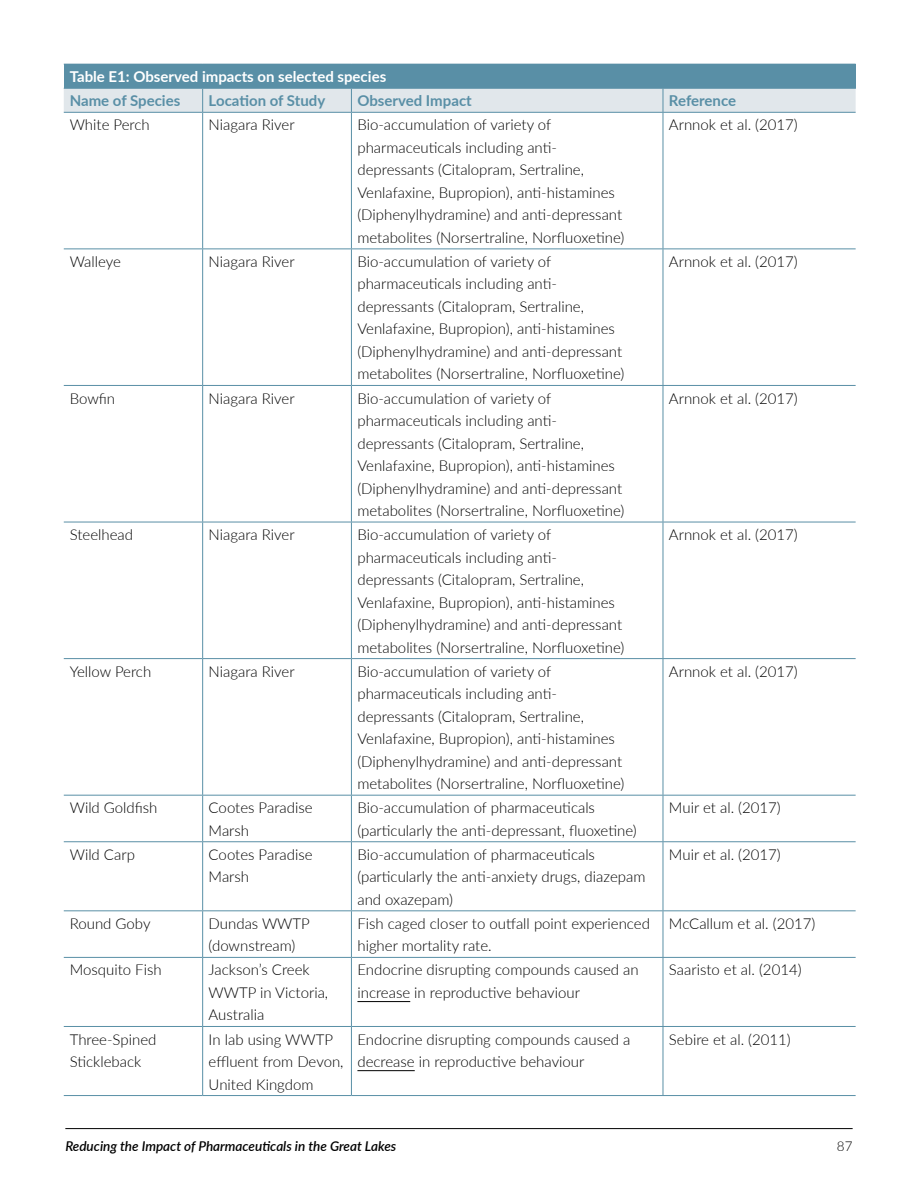
<style>
.page{position:relative;width:918px;height:1188px;background:#fff}
.page>*{position:absolute;margin:0;border:0;box-sizing:border-box;transform-origin:0 0}
.t1{font:300 15px/22.5px "Lato";color:#000}
.t2{font:700 15px "Lato";color:#598fa6}
.t3{font:700 15px "Lato";color:#fff}
.t4{font:italic 600 13.5px "Lato";color:#000}
.t5{font:300 13.5px "Lato";color:#000}
</style>
<div class="page">
<div style="left:64px;top:64px;width:792px;height:24px;background:#598fa6"></div>
<hr style="left:202px;top:113px;width:1px;height:136px;background:#598fa6">
<hr style="left:351px;top:113px;width:1px;height:136px;background:#598fa6">
<hr style="left:663px;top:113px;width:1px;height:136px;background:#598fa6">
<hr style="left:64px;top:249px;width:139px;height:1px;background:#598fa6">
<hr style="left:203px;top:249px;width:148px;height:1px;background:#598fa6">
<hr style="left:202px;top:249px;width:1px;height:136px;background:#598fa6">
<hr style="left:351px;top:249px;width:312px;height:1px;background:#598fa6">
<hr style="left:351px;top:249px;width:1px;height:136px;background:#598fa6">
<hr style="left:663px;top:249px;width:193px;height:1px;background:#598fa6">
<hr style="left:663px;top:249px;width:1px;height:136px;background:#598fa6">
<hr style="left:64px;top:385px;width:139px;height:1px;background:#598fa6">
<hr style="left:203px;top:385px;width:148px;height:1px;background:#598fa6">
<hr style="left:202px;top:386px;width:1px;height:136px;background:#598fa6">
<hr style="left:351px;top:385px;width:312px;height:1px;background:#598fa6">
<hr style="left:351px;top:386px;width:1px;height:136px;background:#598fa6">
<hr style="left:663px;top:385px;width:193px;height:1px;background:#598fa6">
<hr style="left:663px;top:386px;width:1px;height:136px;background:#598fa6">
<hr style="left:64px;top:522px;width:139px;height:1px;background:#598fa6">
<hr style="left:203px;top:522px;width:148px;height:1px;background:#598fa6">
<hr style="left:202px;top:522px;width:1px;height:136px;background:#598fa6">
<hr style="left:351px;top:522px;width:312px;height:1px;background:#598fa6">
<hr style="left:351px;top:522px;width:1px;height:136px;background:#598fa6">
<hr style="left:663px;top:522px;width:193px;height:1px;background:#598fa6">
<hr style="left:663px;top:522px;width:1px;height:136px;background:#598fa6">
<hr style="left:64px;top:658px;width:139px;height:1px;background:#598fa6">
<hr style="left:203px;top:658px;width:148px;height:1px;background:#598fa6">
<hr style="left:202px;top:659px;width:1px;height:136px;background:#598fa6">
<hr style="left:351px;top:658px;width:312px;height:1px;background:#598fa6">
<hr style="left:351px;top:659px;width:1px;height:136px;background:#598fa6">
<hr style="left:663px;top:658px;width:193px;height:1px;background:#598fa6">
<hr style="left:663px;top:659px;width:1px;height:136px;background:#598fa6">
<hr style="left:64px;top:795px;width:139px;height:1px;background:#598fa6">
<hr style="left:203px;top:795px;width:148px;height:1px;background:#598fa6">
<hr style="left:202px;top:796px;width:1px;height:45px;background:#598fa6">
<hr style="left:351px;top:795px;width:312px;height:1px;background:#598fa6">
<hr style="left:351px;top:796px;width:1px;height:45px;background:#598fa6">
<hr style="left:663px;top:795px;width:193px;height:1px;background:#598fa6">
<hr style="left:663px;top:796px;width:1px;height:45px;background:#598fa6">
<hr style="left:64px;top:841px;width:139px;height:1px;background:#598fa6">
<hr style="left:203px;top:841px;width:148px;height:1px;background:#598fa6">
<hr style="left:202px;top:842px;width:1px;height:68px;background:#598fa6">
<hr style="left:351px;top:841px;width:312px;height:1px;background:#598fa6">
<hr style="left:351px;top:842px;width:1px;height:68px;background:#598fa6">
<hr style="left:663px;top:841px;width:193px;height:1px;background:#598fa6">
<hr style="left:663px;top:842px;width:1px;height:68px;background:#598fa6">
<hr style="left:64px;top:910px;width:139px;height:1px;background:#598fa6">
<hr style="left:203px;top:910px;width:148px;height:1px;background:#598fa6">
<hr style="left:202px;top:911px;width:1px;height:46px;background:#598fa6">
<hr style="left:351px;top:910px;width:312px;height:1px;background:#598fa6">
<hr style="left:351px;top:911px;width:1px;height:46px;background:#598fa6">
<hr style="left:663px;top:910px;width:193px;height:1px;background:#598fa6">
<hr style="left:663px;top:911px;width:1px;height:46px;background:#598fa6">
<svg style="left:64px;top:88px;width:792px;height:24px"></svg>
<hr style="left:64px;top:112px;width:139px;height:1px;background:#598fa6">
<hr style="left:203px;top:112px;width:148px;height:1px;background:#598fa6">
<hr style="left:351px;top:112px;width:312px;height:1px;background:#598fa6">
<hr style="left:663px;top:112px;width:193px;height:1px;background:#598fa6">
<hr style="left:64px;top:957px;width:139px;height:1px;background:#598fa6">
<hr style="left:203px;top:957px;width:148px;height:1px;background:#598fa6">
<hr style="left:202px;top:958px;width:1px;height:68px;background:#598fa6">
<hr style="left:351px;top:957px;width:312px;height:1px;background:#598fa6">
<hr style="left:351px;top:958px;width:1px;height:68px;background:#598fa6">
<hr style="left:663px;top:957px;width:193px;height:1px;background:#598fa6">
<hr style="left:663px;top:958px;width:1px;height:68px;background:#598fa6">
<hr style="left:64px;top:1026px;width:139px;height:1px;background:#598fa6">
<hr style="left:203px;top:1026px;width:148px;height:1px;background:#598fa6">
<hr style="left:202px;top:1027px;width:1px;height:68px;background:#598fa6">
<hr style="left:351px;top:1026px;width:312px;height:1px;background:#598fa6">
<hr style="left:351px;top:1027px;width:1px;height:68px;background:#598fa6">
<hr style="left:663px;top:1026px;width:193px;height:1px;background:#598fa6">
<hr style="left:663px;top:1027px;width:1px;height:68px;background:#598fa6">
<hr style="left:64px;top:1095px;width:139px;height:1px;background:#598fa6">
<hr style="left:203px;top:1095px;width:148px;height:1px;background:#598fa6">
<hr style="left:351px;top:1095px;width:312px;height:1px;background:#598fa6">
<hr style="left:663px;top:1095px;width:193px;height:1px;background:#598fa6">
<hr style="left:357px;top:1001px;width:53px;height:1px;background:#000">
<hr style="left:357px;top:1070px;width:58px;height:1px;background:#000">
<hr style="left:65px;top:1128px;width:788px;height:1px;background:#000">
<p class="t3" style="left:70px;top:66px;width:318px">Table E1: Observed impacts on selected species</p>
<p class="t2" style="left:70px;top:90px;width:112px">Name of Species</p>
<p class="t2" style="left:209px;top:90px;width:118px">Location of Study</p>
<p class="t2" style="left:357px;top:90px;width:116px">Observed Impact</p>
<p class="t2" style="left:669px;top:90px;width:69px">Reference</p>
<p class="t1" style="left:70px;top:113px;width:82px">White Perch</p>
<p class="t1" style="left:209px;top:113px;width:87px">Niagara River</p>
<p class="t1" style="left:357px;top:113px;width:268px">Bio-accumulation of variety of pharmaceuticals including anti&shy;depressants (Citalopram, Sertraline, Venlafaxine, Bupropion), anti-histamines (Diphenylhydramine) and anti-depressant metabolites (Norsertraline, Norfluoxetine)</p>
<p class="t1" style="left:669px;top:113px;width:130px">Arnnok et al. (2017)</p>
<p class="t1" style="left:70px;top:250px;width:53px">Walleye</p>
<p class="t1" style="left:209px;top:250px;width:87px">Niagara River</p>
<p class="t1" style="left:357px;top:250px;width:268px">Bio-accumulation of variety of pharmaceuticals including anti&shy;depressants (Citalopram, Sertraline, Venlafaxine, Bupropion), anti-histamines (Diphenylhydramine) and anti-depressant metabolites (Norsertraline, Norfluoxetine)</p>
<p class="t1" style="left:669px;top:250px;width:130px">Arnnok et al. (2017)</p>
<p class="t1" style="left:70px;top:386px;width:47px">Bowfin</p>
<p class="t1" style="left:209px;top:386px;width:87px">Niagara River</p>
<p class="t1" style="left:357px;top:386px;width:268px">Bio-accumulation of variety of pharmaceuticals including anti&shy;depressants (Citalopram, Sertraline, Venlafaxine, Bupropion), anti-histamines (Diphenylhydramine) and anti-depressant metabolites (Norsertraline, Norfluoxetine)</p>
<p class="t1" style="left:669px;top:386px;width:130px">Arnnok et al. (2017)</p>
<p class="t1" style="left:70px;top:523px;width:65px">Steelhead</p>
<p class="t1" style="left:209px;top:523px;width:87px">Niagara River</p>
<p class="t1" style="left:357px;top:523px;width:268px">Bio-accumulation of variety of pharmaceuticals including anti&shy;depressants (Citalopram, Sertraline, Venlafaxine, Bupropion), anti-histamines (Diphenylhydramine) and anti-depressant metabolites (Norsertraline, Norfluoxetine)</p>
<p class="t1" style="left:669px;top:523px;width:130px">Arnnok et al. (2017)</p>
<p class="t1" style="left:70px;top:659px;width:83px">Yellow Perch</p>
<p class="t1" style="left:209px;top:659px;width:87px">Niagara River</p>
<p class="t1" style="left:357px;top:659px;width:268px">Bio-accumulation of variety of pharmaceuticals including anti&shy;depressants (Citalopram, Sertraline, Venlafaxine, Bupropion), anti-histamines (Diphenylhydramine) and anti-depressant metabolites (Norsertraline, Norfluoxetine)</p>
<p class="t1" style="left:669px;top:659px;width:130px">Arnnok et al. (2017)</p>
<p class="t1" style="left:70px;top:796px;width:89px">Wild Goldfish</p>
<p class="t1" style="left:209px;top:796px;width:105px">Cootes Paradise<br>Marsh</p>
<p class="t1" style="left:357px;top:796px;width:281px">Bio-accumulation of pharmaceuticals (particularly the anti-depressant, fluoxetine)</p>
<p class="t1" style="left:669px;top:796px;width:113px">Muir et al. (2017)</p>
<p class="t1" style="left:70px;top:843px;width:67px">Wild Carp</p>
<p class="t1" style="left:209px;top:843px;width:105px">Cootes Paradise<br>Marsh</p>
<p class="t1" style="left:357px;top:843px;width:289px">Bio-accumulation of pharmaceuticals (particularly the anti-anxiety drugs, diazepam and oxazepam)</p>
<p class="t1" style="left:669px;top:843px;width:113px">Muir et al. (2017)</p>
<p class="t1" style="left:70px;top:912px;width:82px">Round Goby</p>
<p class="t1" style="left:209px;top:912px;width:103px">Dundas WWTP (downstream)</p>
<p class="t1" style="left:357px;top:912px;width:294px">Fish caged closer to outfall point experienced higher mortality rate.</p>
<p class="t1" style="left:669px;top:912px;width:148px">McCallum et al. (2017)</p>
<p class="t1" style="left:70px;top:958px;width:93px">Mosquito Fish</p>
<p class="t1" style="left:209px;top:958px;width:121px">Jackson’s Creek<br>WWTP in Victoria,<br>Australia</p>
<p class="t1" style="left:357px;top:958px;width:283px">Endocrine disrupting compounds caused an increase in reproductive behaviour</p>
<p class="t1" style="left:669px;top:958px;width:134px">Saaristo et al. (2014)</p>
<p class="t1" style="left:70px;top:1027px;width:88px">Three-Spined<br>Stickleback</p>
<p class="t1" style="left:209px;top:1027px;width:136px">In lab using WWTP effluent from Devon,<br>United Kingdom</p>
<p class="t1" style="left:357px;top:1027px;width:275px">Endocrine disrupting compounds caused a decrease in reproductive behaviour</p>
<p class="t1" style="left:669px;top:1027px;width:123px">Sebire et al. (2011)</p>
<p class="t4" style="left:65px;top:1137px;width:333px">Reducing the Impact of Pharmaceuticals in the Great Lakes</p>
<p class="t5" style="left:837px;top:1137px;width:17px">87</p>
</div>
